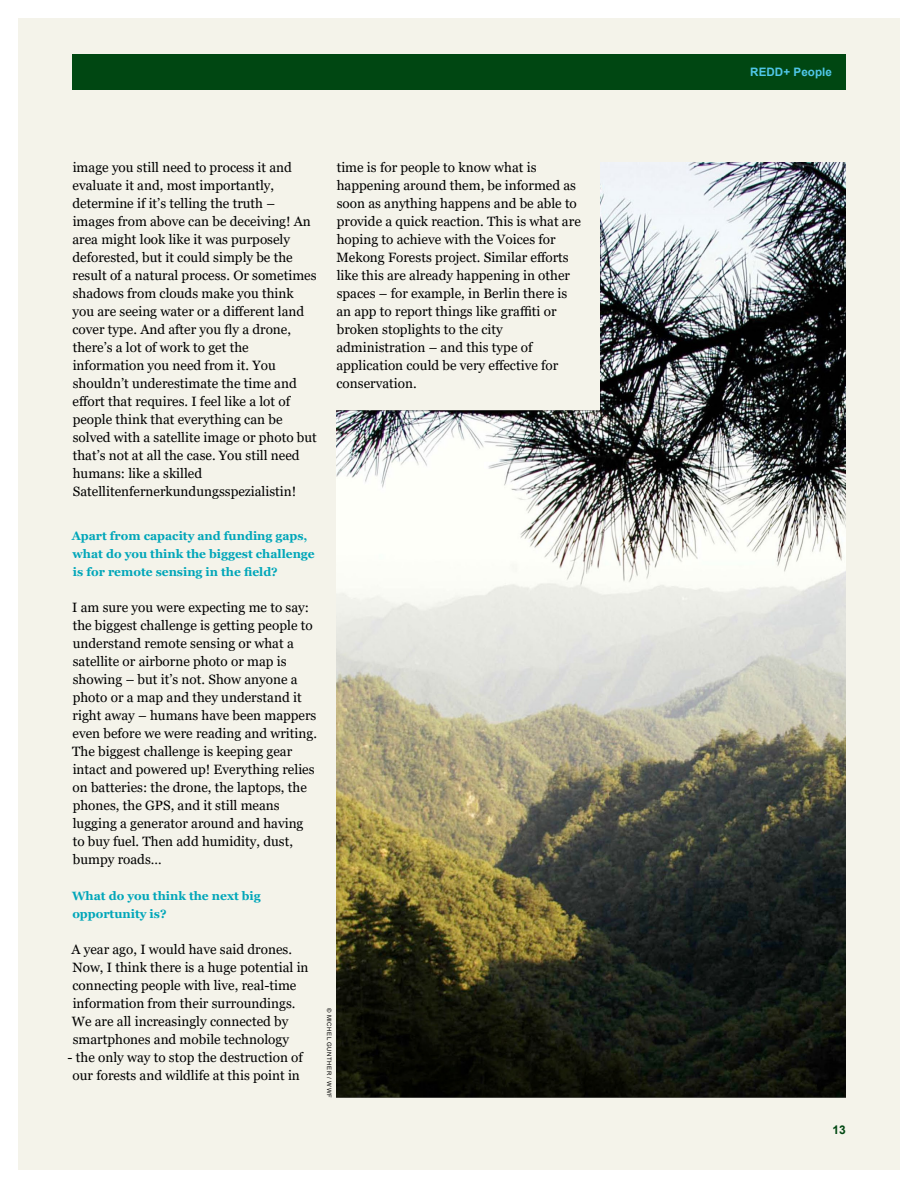
<style>
.page{position:relative;width:918px;height:1188px;background:#fff}
.page>*{position:absolute;margin:0;border:0;box-sizing:border-box;transform-origin:0 0}
.t1{font:13.5px/18px "Georgia";color:#000}
.t2{font:700 12px/18px "Georgia";color:#00a6b9}
.t3{font:700 12px "Arial";color:#004712}
.t4{font:700 11.7px "Arial";letter-spacing:.005em;color:#50c7e8}
.t5{font:6px "Arial";letter-spacing:.085em;color:#000}
</style>
<div class="page">
<div style="left:18px;top:18px;width:882px;height:1152px;background:#f4f3ea"></div>
<div style="left:72px;top:54px;width:774px;height:36px;background:#004712"></div>
<img style="left:336px;top:162px;width:510px;height:935px">
<p class="t1" style="left:72px;top:159px;width:246px">image you still need to process it and evaluate it and, most importantly, determine if it’s telling the truth – images from above can be deceiving! An area might look like it was purposely deforested, but it could simply be the result of a natural process. Or sometimes shadows from clouds make you think you are seeing water or a different land cover type. And after you fly a drone, there’s a lot of work to get the information you need from it. You shouldn’t underestimate the time and effort that requires. I feel like a lot of people think that everything can be solved with a satellite image or photo but that’s not at all the case. You still need humans: like a skilled Satellitenfernerkundungsspezialistin!</p>
<p class="t2" style="left:72px;top:527px;width:245px">Apart from capacity and funding gaps, what do you think the biggest challenge is for remote sensing in the field?</p>
<p class="t1" style="left:72px;top:599px;width:246px">I am sure you were expecting me to say: the biggest challenge is getting people to understand remote sensing or what a satellite or airborne photo or map is showing – but it’s not. Show anyone a photo or a map and they understand it right away – humans have been mappers even before we were reading and writing.<br>The biggest challenge is keeping gear intact and powered up! Everything relies on batteries: the drone, the laptops, the phones, the GPS, and it still means lugging a generator around and having to buy fuel. Then add humidity, dust, bumpy roads…</p>
<p class="t2" style="left:72px;top:887px;width:190px">What do you think the next big opportunity is?</p>
<p class="t1" style="left:71px;top:941px;width:239px">A year ago, I would have said drones.<br>Now, I think there is a huge potential in connecting people with live, real-time information from their surroundings.<br>We are all increasingly connected by smartphones and mobile technology</p>
<p class="t1" style="left:68px;top:1049px;width:237px;text-align:center">- the only way to stop the destruction of our forests and wildlife at this point in</p>
<p class="t1" style="left:336px;top:159px;width:246px">time is for people to know what is happening around them, be informed as soon as anything happens and be able to provide a quick reaction. This is what are hoping to achieve with the Voices for Mekong Forests project. Similar efforts like this are already happening in other spaces – for example, in Berlin there is an app to report things like graffiti or broken stoplights to the city administration – and this type of application could be very effective for conservation.</p>
<p class="t5" style="left:333px;top:1008px;width:91px;rotate:90deg">© MICHEL GUNTHER / WWF</p>
<p class="t4" style="left:750px;top:64px;width:83px">REDD+ People</p>
<p class="t3" style="left:833px;top:1121px;width:15px">13</p>
</div>
